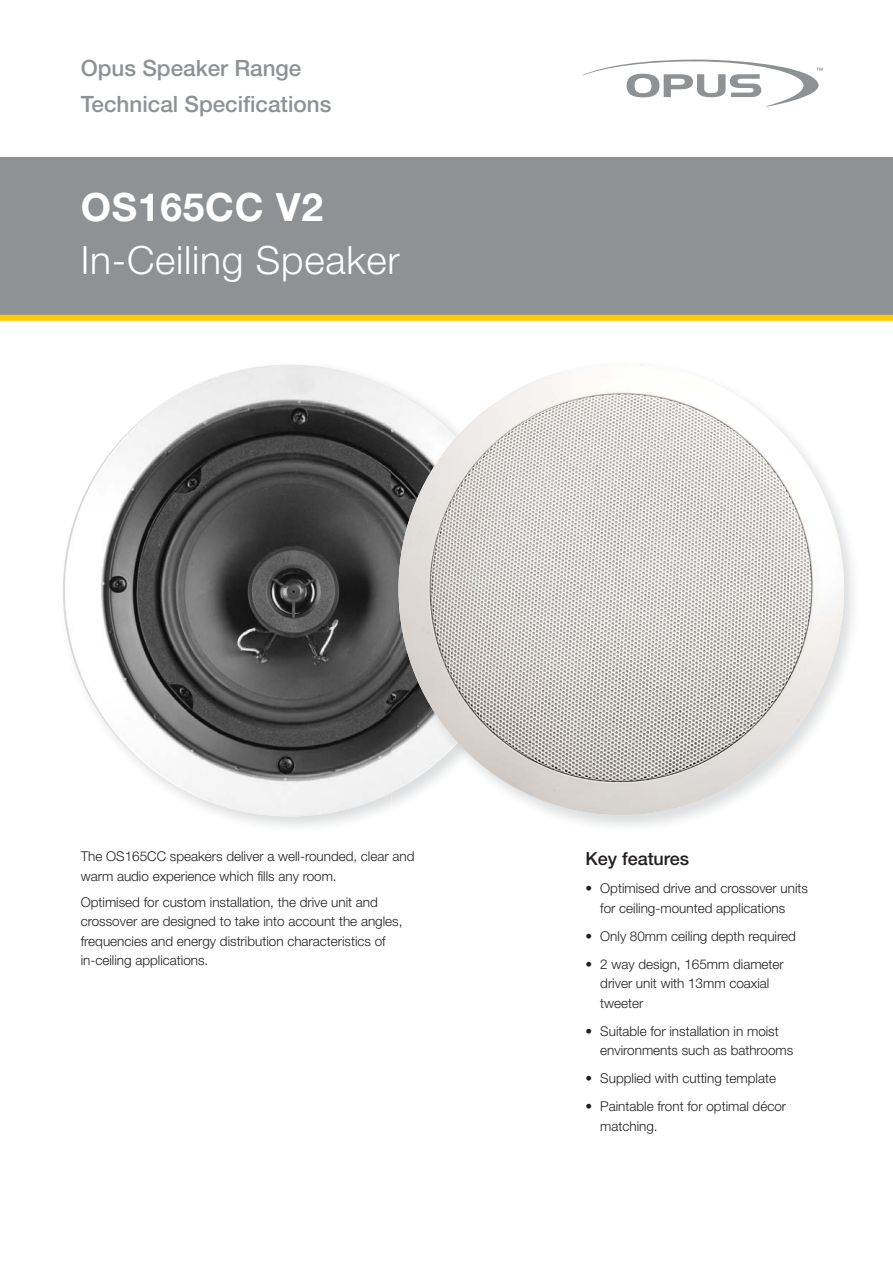
<style>
.page{position:relative;width:893px;height:1263px;background:#fff}
.page>*{position:absolute;margin:0;border:0;box-sizing:border-box;transform-origin:0 0}
.t1{font:300 39px "Helvetica Neue";letter-spacing:.02em;color:#fff}
.t2{font:700 39px "Helvetica Neue";letter-spacing:.02em;color:#fff}
.t3{font:500 22.5px/36.5px "Helvetica Neue";color:#8e9294}
.t4{font:500 18px "Helvetica Neue";color:#231f20}
.t5{font:300 13.5px/19.5px "Helvetica Neue";color:#231f20}
</style>
<div class="page">
<div style="left:0;top:157px;width:893px;height:158px;background:#8e9294"></div>
<svg style="left:583px;top:60px;width:240px;height:47px"></svg>
<img style="left:63px;top:364px;width:473px;height:462px">
<img style="left:63px;top:365px;width:454px;height:451px;border-radius:50%">
<img style="left:536px;top:395px;width:318px;height:431px">
<img style="left:391px;top:388px;width:126px;height:405px">
<img style="left:398px;top:363px;width:446px;height:452px;border-radius:50%">
<div style="left:0;top:315px;width:893px;height:6px;background:#ffcb04"></div>
<h2 class="t3" style="left:81px;top:51px;width:252px">Opus Speaker Range<br>Technical Specifications</h2>
<h1 class="t2" style="left:81px;top:194px;width:244px">OS165CC V2</h1>
<h1 class="t1" style="left:81px;top:246px;width:321px">In-Ceiling Speaker</h1>
<p class="t5" style="left:81px;top:848px;width:335px">The OS165CC speakers deliver a well-rounded, clear and warm audio experience which fills any room.</p>
<p class="t5" style="left:81px;top:893px;width:323px">Optimised for custom installation, the drive unit and crossover are designed to take into account the angles, frequencies and energy distribution characteristics of in-ceiling applications.</p>
<h3 class="t4" style="left:585px;top:852px;width:105px">Key features</h3>
<p class="t5" style="left:585px;top:880px;width:224px;text-align:center">• Optimised drive and crossover units for ceiling-mounted applications</p>
<p class="t5" style="left:585px;top:927px;width:212px">• Only 80mm ceiling depth required</p>
<p class="t5" style="left:600px;top:955px;width:185px;text-indent:-15px">• 2 way design, 165mm diameter driver unit with 13mm coaxial tweeter</p>
<p class="t5" style="left:600px;top:1022px;width:195px;text-indent:-15px">• Suitable for installation in moist environments such as bathrooms</p>
<p class="t5" style="left:585px;top:1070px;width:192px">• Supplied with cutting template</p>
<p class="t5" style="left:600px;top:1098px;width:187px;text-indent:-15px">• Paintable front for optimal décor matching.</p>
</div>
